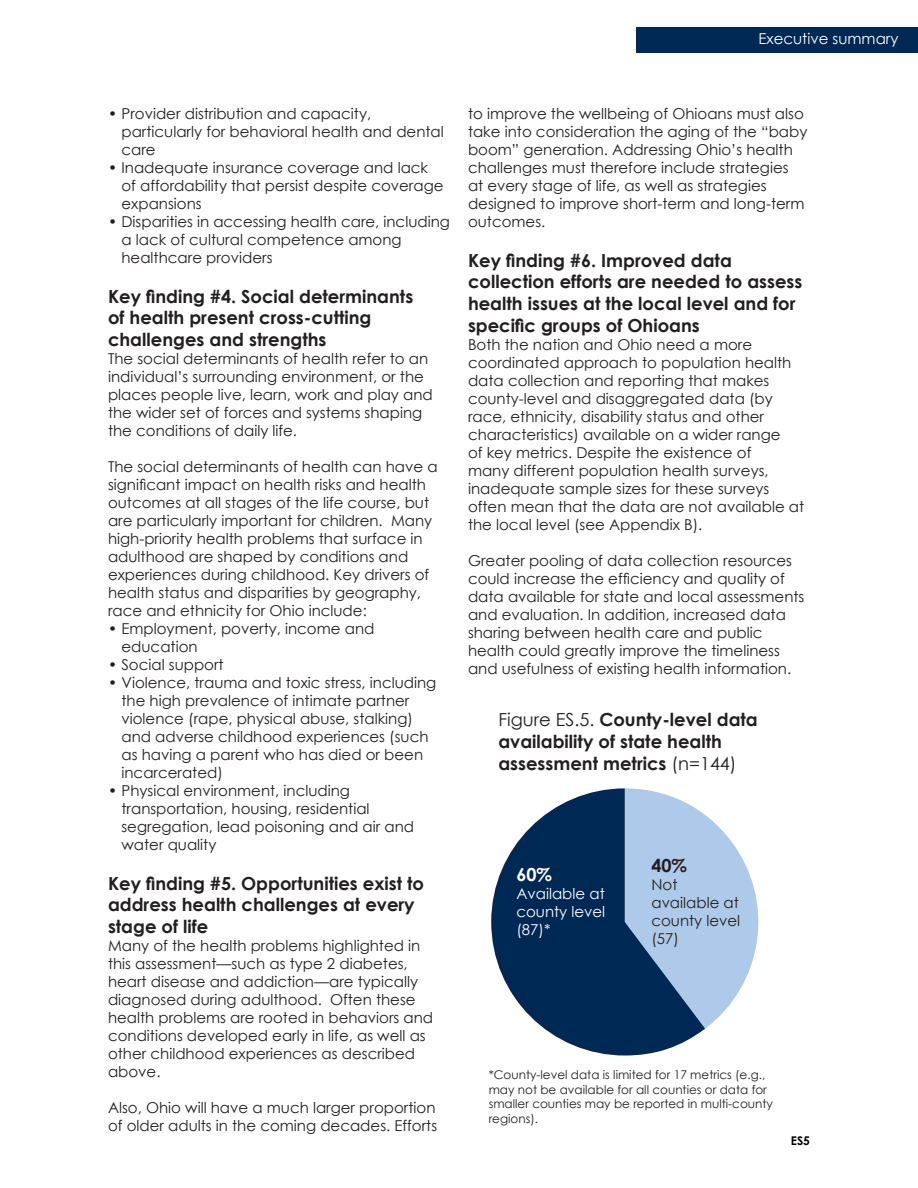
<style>
.page{position:relative;width:918px;height:1188px;background:#fff}
.page>*{position:absolute;margin:0;border:0;box-sizing:border-box;transform-origin:0 0}
.t1{font:700 18px/21.6px "Century Gothic";color:#231f20}
.t2{font:700 18px "Century Gothic";color:#fff}
.t3{font:15px/18px "Century Gothic";color:#231f20}
.t4{font:15px/18px "Century Gothic";color:#fff;text-align:justify}
.t5{font:12px/14.4px "Century Gothic";color:#231f20}
.t6{font:700 12px "Century Gothic";color:#000}
.s1{font-weight:400}
</style>
<div class="page">
<div style="left:636px;top:27px;width:282px;height:25px;background:#002855"></div>
<svg style="left:705px;top:815px;width:54px;height:214px"></svg>
<svg style="left:491px;top:788px;width:214px;height:268px;fill:#002855"></svg>
<p class="t4" style="left:759px;top:29px;width:141px">Executive summary</p>
<p class="t3" style="left:122px;top:105px;width:324px;text-indent:-14px">• Provider distribution and capacity, particularly for behavioral health and dental care</p>
<p class="t3" style="left:122px;top:159px;width:324px;text-indent:-14px">• Inadequate insurance coverage and lack of affordability that persist despite coverage expansions</p>
<p class="t3" style="left:122px;top:213px;width:330px;text-indent:-14px">• Disparities in accessing health care, including a lack of cultural competence among healthcare providers</p>
<p class="t1" style="left:108px;top:285px;width:307px">Key finding #4. Social determinants of health present cross-cutting challenges and strengths</p>
<p class="t3" style="left:108px;top:349px;width:326px">The social determinants of health refer to an individual’s surrounding environment, or the places people live, learn, work and play and the wider set of forces and systems shaping the conditions of daily life.</p>
<p class="t3" style="left:108px;top:457px;width:331px">The social determinants of health can have a significant impact on health risks and health outcomes at all stages of the life course, but are particularly important for children. Many high-priority health problems that surface in adulthood are shaped by conditions and experiences during childhood. Key drivers of health status and disparities by geography, race and ethnicity for Ohio include:</p>
<p class="t3" style="left:122px;top:619px;width:254px;text-indent:-14px">• Employment, poverty, income and education</p>
<p class="t3" style="left:108px;top:655px;width:117px">• Social support</p>
<p class="t3" style="left:122px;top:673px;width:316px;text-indent:-14px">• Violence, trauma and toxic stress, including the high prevalence of intimate partner violence (rape, physical abuse, stalking) and adverse childhood experiences (such as having a parent who has died or been incarcerated)</p>
<p class="t3" style="left:122px;top:781px;width:294px;text-indent:-14px">• Physical environment, including transportation, housing, residential segregation, lead poisoning and air and water quality</p>
<p class="t1" style="left:108px;top:872px;width:318px">Key finding #5. Opportunities exist to address health challenges at every stage of life</p>
<p class="t3" style="left:108px;top:936px;width:327px">Many of the health problems highlighted in this assessment—such as type 2 diabetes, heart disease and addiction—are typically diagnosed during adulthood. Often these health problems are rooted in behaviors and conditions developed early in life, as well as other childhood experiences as described above.</p>
<p class="t3" style="left:108px;top:1098px;width:331px">Also, Ohio will have a much larger proportion of older adults in the coming decades. Efforts</p>
<p class="t3" style="left:468px;top:105px;width:341px">to improve the wellbeing of Ohioans must also take into consideration the aging of the “baby boom” generation. Addressing Ohio’s health challenges must therefore include strategies at every stage of life, as well as strategies designed to improve short-term and long-term outcomes.</p>
<p class="t1" style="left:468px;top:249px;width:336px">Key finding #6. Improved data collection efforts are needed to assess health issues at the local level and for specific groups of Ohioans</p>
<p class="t3" style="left:468px;top:335px;width:338px">Both the nation and Ohio need a more coordinated approach to population health data collection and reporting that makes county-level and disaggregated data (by race, ethnicity, disability status and other characteristics) available on a wider range<br>of key metrics. Despite the existence of<br>many different population health surveys, inadequate sample sizes for these surveys often mean that the data are not available at the local level (see Appendix B).</p>
<p class="t3" style="left:468px;top:551px;width:338px">Greater pooling of data collection resources could increase the efficiency and quality of data available for state and local assessments and evaluation. In addition, increased data sharing between health care and public health could greatly improve the timeliness and usefulness of existing health information.</p>
<p class="t1" style="left:498px;top:708px;width:261px"><span class="s1">Figure ES.5.</span> County-level data availability of state health assessment metrics <span class="s1">(n=144)</span></p>
<p class="t2" style="left:516px;top:861px;width:37px">60%</p>
<p class="t4" style="left:516px;top:884px;width:90px">Available at county level (87)*</p>
<p class="t1" style="left:651px;top:854px;width:37px">40%</p>
<p class="t3" style="left:651px;top:875px;width:90px">Not available at county level (57)</p>
<p class="t5" style="left:489px;top:1068px;width:286px">*County-level data is limited for 17 metrics (e.g., may not be available for all counties or data for smaller counties may be reported in multi-county regions).</p>
<p class="t6" style="left:791px;top:1131px;width:21px">ES5</p>
</div>
